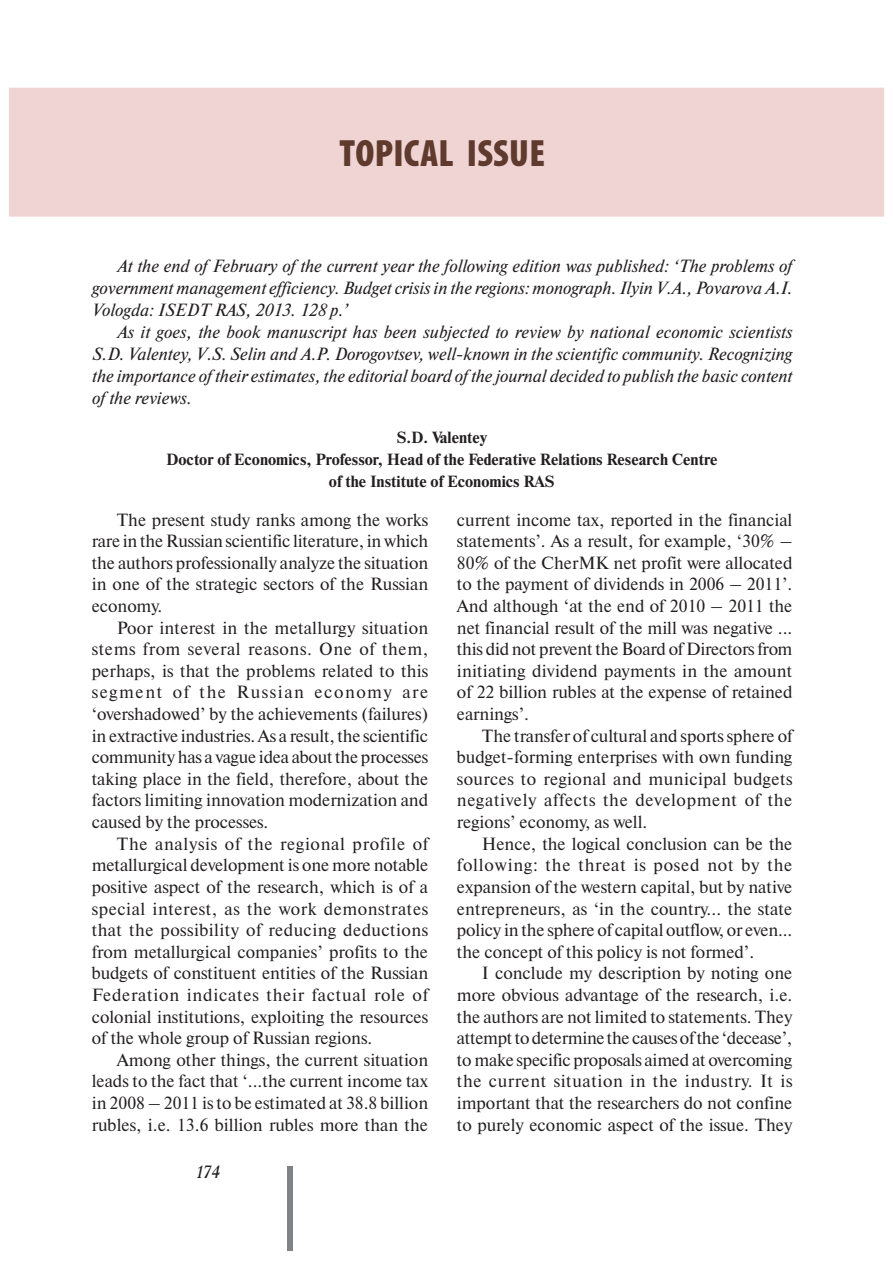
<style>
.page{position:relative;width:893px;height:1263px;background:#fff}
.page>*{position:absolute;margin:0;border:0;box-sizing:border-box;transform-origin:0 0}
.t1{font:900 condensed 38.25px "Myriad Pro";letter-spacing:.01em;color:#5f3b2e}
.t2{font:17.7px/21.6px "Newton C";color:#231f20;text-align:justify}
.t3{font:italic 17.7px/22px "Newton C";color:#231f20;text-align:justify}
.t4{font:italic 17.7px "Academy";color:#231f20}
.t5{font:700 16.2px/22px "Newton C";color:#231f20;text-align:center}
</style>
<div class="page">
<div style="left:287px;top:1166px;width:6px;height:84px;background:#808285"></div>
<div style="left:9px;top:88px;width:875px;height:129px;background:#f0d4d4"></div>
<h1 class="t1" style="left:340px;top:131px;width:207px">TOPICAL ISSUE</h1>
<p class="t3" style="left:92px;top:256px;width:702px;text-indent:25px">At the end of February of the current year the following edition was published: ‘The problems of government management efficiency. Budget crisis in the regions: monograph. Ilyin V.A., Povarova A.I.<br>Vologda: ISEDT RAS, 2013. 128 p.’</p>
<p class="t3" style="left:92px;top:322px;width:702px;text-indent:25px">As it goes, the book manuscript has been subjected to review by national economic scientists S.D. Valentey, V.S. Selin and A.P. Dorogovtsev, well-known in the scientific community. Recognizing the importance of their estimates, the editorial board of the journal decided to publish the basic content of the reviews.</p>
<p class="t5" style="left:166px;top:428px;width:553px">S.D. Valentey<br>Doctor of Economics, Professor, Head of the Federative Relations Research Centre of the Institute of Economics RAS</p>
<p class="t2" style="left:92px;top:510px;width:338px;text-indent:25px">The present study ranks among the works rare in the Russian scientific literature, in which the authors professionally analyze the situation in one of the strategic sectors of the Russian economy.</p>
<p class="t2" style="left:92px;top:618px;width:338px;text-indent:25px">Poor interest in the metallurgy situation stems from several reasons. One of them, perhaps, is that the problems related to this segment of the Russian economy are ‘overshadowed’ by the achievements (failures) in extractive industries. As a result, the scientific community has a vague idea about the processes taking place in the field, therefore, about the factors limiting innovation modernization and caused by the processes.</p>
<p class="t2" style="left:92px;top:834px;width:338px;text-indent:25px">The analysis of the regional profile of metallurgical development is one more notable positive aspect of the research, which is of a special interest, as the work demonstrates that the possibility of reducing deductions from metallurgical companies’ profits to the budgets of constituent entities of the Russian Federation indicates their factual role of colonial institutions, exploiting the resources of the whole group of Russian regions.</p>
<p class="t2" style="left:92px;top:1050px;width:338px;text-indent:25px">Among other things, the current situation leads to the fact that ‘...the current income tax in 2008 – 2011 is to be estimated at 38.8 billion rubles, i.e. 13.6 billion rubles more than the</p>
<p class="t4" style="left:196px;top:1164px;width:26px">174</p>
<p class="t2" style="left:457px;top:510px;width:337px">current income tax, reported in the financial statements’. As a result, for example, ‘30% – 80% of the CherMK net profit were allocated to the payment of dividends in 2006 – 2011’.<br>And although ‘at the end of 2010 – 2011 the net financial result of the mill was negative ... this did not prevent the Board of Directors from initiating dividend payments in the amount of 22 billion rubles at the expense of retained earnings’.</p>
<p class="t2" style="left:457px;top:726px;width:337px;text-indent:25px">The transfer of cultural and sports sphere of budget-forming enterprises with own funding sources to regional and municipal budgets negatively affects the development of the regions’ economy, as well.</p>
<p class="t2" style="left:457px;top:834px;width:337px;text-indent:25px">Hence, the logical conclusion can be the following: the threat is posed not by the expansion of the western capital, but by native entrepreneurs, as ‘in the country... the state policy in the sphere of capital outflow, or even... the concept of this policy is not formed’.</p>
<p class="t2" style="left:457px;top:964px;width:337px;text-indent:25px">I conclude my description by noting one more obvious advantage of the research, i.e. the authors are not limited to statements. They attempt to determine the causes of the ‘decease’, to make specific proposals aimed at overcoming the current situation in the industry. It is important that the researchers do not confine to purely economic aspect of the issue. They</p>
</div>
